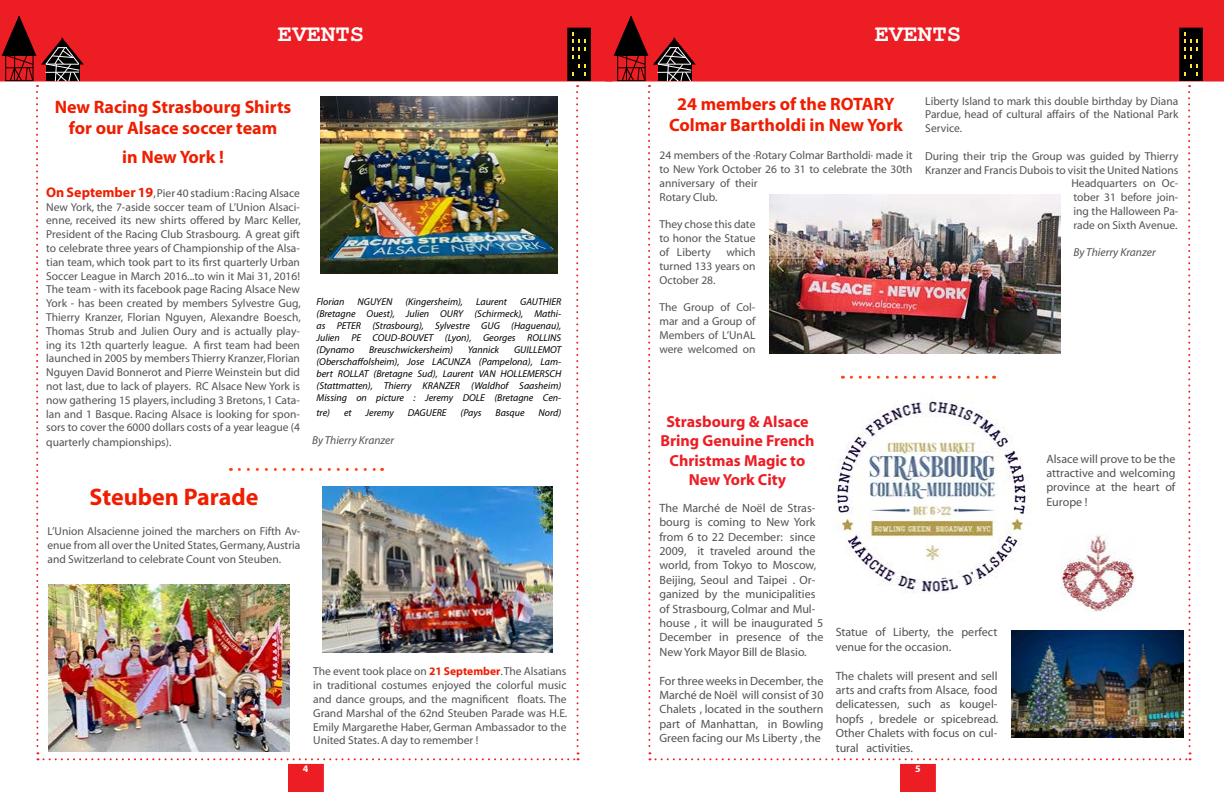
<style>
.page{position:relative;width:1224px;height:792px;background:#fff}
.page>*{position:absolute;margin:0;border:0;box-sizing:border-box;transform-origin:0 0}
.t1{font:700 24px "Myriad Pro";color:#ef1e00}
.t2{font:700 24px "Courier New";color:#fff}
.t3{font:700 18px/21.6px "Myriad Pro";color:#ef1e00;text-align:center}
.t4{font:700 16px/19.2px "Myriad";color:#ed1d24;text-align:center}
.t5{font:12px/14.4px "Myriad";color:#515254;text-align:justify}
.t6{font:11.5px/13.8px "Myriad";color:#515254;text-align:justify}
.t7{font:italic 11.5px "Myriad";color:#515254}
.t8{font:italic 10px/12px "Myriad Pro";color:#000;text-align:justify}
.t9{font:700 10px "Myriad Pro";color:#fff}
.s1{font-family:"Myriad Pro";font-weight:700;font-size:14px;color:#ef1e00}
.s2{font-family:"Myriad Pro";font-weight:700;color:#ef1e00}
</style>
<div class="page">
<div style="left:0;top:0;width:606px;height:81px;background:#ed1d24"></div>
<div style="left:606px;top:0;width:618px;height:81px;background:#ed1d24"></div>
<div style="left:567px;top:28px;width:24px;height:53px;background:#000;border:1px solid #000"></div>
<div style="left:1179px;top:28px;width:24px;height:53px;background:#000;border:1px solid #000"></div>
<svg style="left:614px;top:16px;width:584px;height:776px"></svg>
<img style="left:769px;top:194px;width:291px;height:159px">
<img style="left:2px;top:16px;width:584px;height:776px">
<div style="left:659px;top:396px;width:517px;height:356px;background:#fff"></div>
<img style="left:1012px;top:630px;width:171px;height:107px">
<img style="left:830px;top:394px;width:203px;height:200px">
<img style="left:1060px;top:534px;width:75px;height:78px">
<h1 class="t2" style="left:278px;top:19px;width:88px">EVENTS</h1>
<h2 class="t3" style="left:55px;top:95px;width:238px">New Racing Strasbourg Shirts for our Alsace soccer team</h2>
<h2 class="t3" style="left:122px;top:146px;width:103px">in New York !</h2>
<p class="t6" style="left:46px;top:187px;width:256px"><span class="s1">On September 19</span>, Pier 40 stadium : Racing Alsace New York, the 7-aside soccer team of L’Union Alsaci&shy;enne, received its new shirts offered by Marc Keller, President of the Racing Club Strasbourg. A great gift to celebrate three years of Championship of the Alsa&shy;tian team, which took part to its first quarterly Urban Soccer League in March 2016...to win it Mai 31, 2016!<br>The team - with its facebook page Racing Alsace New York - has been created by members Sylvestre Gug, Thierry Kranzer, Florian Nguyen, Alexandre Boesch, Thomas Strub and Julien Oury and is actually play&shy;ing its 12th quarterly league. A first team had been launched in 2005 by members Thierry Kranzer, Florian Nguyen David Bonnerot and Pierre Weinstein but did not last, due to lack of players. RC Alsace New York is now gathering 15 players, including 3 Bretons, 1 Cata&shy;lan and 1 Basque. Racing Alsace is looking for spon&shy;sors to cover the 6000 dollars costs of a year league (4 quarterly championships).</p>
<p class="t8" style="left:316px;top:296px;width:30px">Florian</p>
<p class="t8" style="left:358px;top:296px;width:36px">NGUYEN</p>
<p class="t8" style="left:405px;top:296px;width:59px">(Kingersheim),</p>
<p class="t8" style="left:476px;top:296px;width:32px">Laurent</p>
<p class="t8" style="left:316px;top:296px;width:246px;text-indent:204px">GAUTHIER (Bretagne Ouest), Julien OURY (Schirmeck), Mathi&shy;as PETER (Strasbourg), Sylvestre GUG (Haguenau), Julien PE COUD-BOUVET (Lyon), Georges ROLLINS (Dynamo</p>
<p class="t8" style="left:369px;top:344px;width:85px">Breuschwickersheim)</p>
<p class="t8" style="left:468px;top:344px;width:33px">Yannick</p>
<p class="t8" style="left:316px;top:344px;width:246px;text-indent:198px">GUILLEMOT (Oberschaffolsheim), Jose LACUNZA (Pampelona), Lam&shy;bert ROLLAT (Bretagne Sud), Laurent VAN HOLLEMERSCH (Stattmatten), Thierry KRANZER (Waldhof Saasheim)<br>Missing on picture : Jeremy DOLE (Bretagne Cen-</p>
<p class="t8" style="left:316px;top:406px;width:15px">tre)</p>
<p class="t8" style="left:344px;top:406px;width:9px">et</p>
<p class="t8" style="left:366px;top:406px;width:30px">Jeremy</p>
<p class="t8" style="left:408px;top:406px;width:40px">DAGUERE</p>
<p class="t8" style="left:461px;top:406px;width:23px">(Pays</p>
<p class="t8" style="left:495px;top:406px;width:31px">Basque</p>
<p class="t8" style="left:539px;top:406px;width:24px">Nord)</p>
<p class="t7" style="left:312px;top:434px;width:84px">By Thierry Kranzer</p>
<h1 class="t1" style="left:90px;top:481px;width:170px">Steuben Parade</h1>
<p class="t6" style="left:47px;top:525px;width:255px">L’Union Alsacienne joined the marchers on Fifth Av&shy;enue from all over the United States, Germany, Austria and Switzerland to celebrate Count von Steuben.</p>
<p class="t6" style="left:313px;top:665px;width:256px">The event took place on <span class="s2">21 September</span>. The Alsatians in traditional costumes enjoyed the colorful music and dance groups, and the magnificent floats. The Grand Marshal of the 62nd Steuben Parade was H.E.<br>Emily Margarethe Haber, German Ambassador to the United States. A day to remember !</p>
<p class="t9" style="left:303px;top:763px;width:7px">4</p>
<h1 class="t2" style="left:875px;top:19px;width:88px">EVENTS</h1>
<h2 class="t3" style="left:669px;top:92px;width:235px">24 members of the ROTARY<br>Colmar Bartholdi in New York</h2>
<p class="t6" style="left:659px;top:149px;width:255px;text-align:left">24 members of the ·Rotary Colmar Bartholdi· made it to New York October 26 to 31 to celebrate the 30th anniversary of their<br>Rotary Club.</p>
<p class="t6" style="left:659px;top:218px;width:98px">They chose this date to honor the Statue of Liberty</p>
<p class="t6" style="left:659px;top:246px;width:98px;text-indent:67px">which turned 133 years on October 28.</p>
<p class="t6" style="left:659px;top:301px;width:98px">The Group of Col&shy;mar and a Group of Members of L’UnAL were welcomed on</p>
<p class="t6" style="left:925px;top:94px;width:255px">Liberty Island to mark this double birthday by Diana Pardue, head of cultural affairs of the National Park Service.</p>
<p class="t6" style="left:925px;top:150px;width:255px;text-align:right">During their trip the Group was guided by Thierry<br>Kranzer and Francis Dubois to visit the United Nations<br>Headquarters on Oc-<br>tober 31 before join-<br>ing the Halloween Pa-<br>rade on Sixth Avenue.</p>
<p class="t7" style="left:1073px;top:247px;width:84px">By Thierry Kranzer</p>
<h3 class="t4" style="left:660px;top:413px;width:156px">Strasbourg &amp; Alsace<br>Bring Genuine French<br>Christmas Magic to<br>New York City</h3>
<p class="t5" style="left:659px;top:501px;width:166px;text-align:left">The Marché de Noël de Stras&shy;bourg is coming to New York from 6 to 22 December: since<br>2009, it traveled around the world, from Tokyo to Moscow,<br>Beijing, Seoul and Taipei . Or&shy;ganized by the municipalities of Strasbourg, Colmar and Mul&shy;house , it will be inaugurated 5<br>December in presence of the<br>New York Mayor Bill de Blasio.</p>
<p class="t5" style="left:659px;top:674px;width:166px">For three weeks in December, the Marché de Noël will consist of 30<br>Chalets , located in the southern part of Manhattan, in Bowling Green facing our Ms Liberty , the</p>
<p class="t5" style="left:836px;top:626px;width:163px">Statue of Liberty, the perfect venue for the occasion.</p>
<p class="t5" style="left:836px;top:669px;width:164px">The chalets will present and sell arts and crafts from Alsace, food delicatessen, such as kougel&shy;hopfs , bredele or spicebread.<br>Other Chalets with focus on cul&shy;tural activities.</p>
<p class="t9" style="left:915px;top:763px;width:7px">5</p>
<p class="t5" style="left:1046px;top:452px;width:131px">Alsace will prove to be the attractive and welcoming province at the heart of Europe !</p>
</div>
